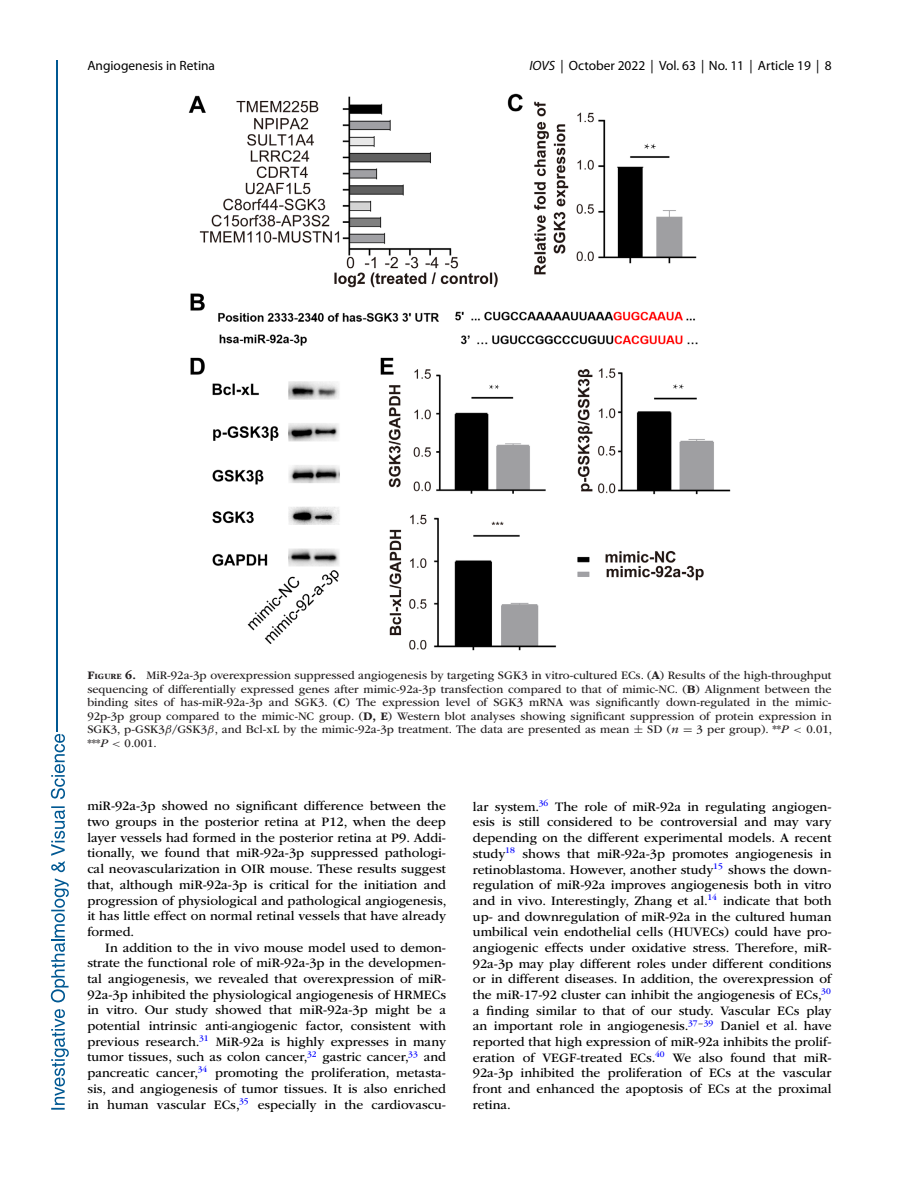
<style>
.page{position:relative;width:918px;height:1188px;background:#fff}
.page>*{position:absolute;margin:0;border:0;box-sizing:border-box;transform-origin:0 0}
.t1{font:13.5px/15.8px "ITC Garamond Std";color:#000;text-align:justify}
.t2{font:13.5px "Myriad Pro";color:#000}
.t3{font:12px/13.5px "ITC Garamond Std";color:#231f20;text-align:justify}
.s1{font-style:italic}
.s2{font-weight:700}
.s3{font-weight:700;font-size:8.4px}
.s4{font-family:"RMTMI"}
.s5{font-family:"MTSY"}
</style>
<div class="page">
<hr style="left:57px;top:60px;width:1px;height:672px;background:#005892">
<svg style="left:51px;top:734px;width:18px;height:376px"></svg>
<img style="left:188px;top:93px;width:543px;height:558px">
<p class="t2" style="left:87px;top:57px;width:129px">Angiogenesis in Retina</p>
<p class="t2" style="left:529px;top:57px;width:304px"><span class="s1">IOVS</span> | October 2022 | Vol. 63 | No. 11 | Article 19 | 8</p>
<p class="t3" style="left:87px;top:670px;width:746px"><span class="s2">F</span><span class="s3">IGURE</span> <span class="s2">6.</span> MiR-92a-3p overexpression suppressed angiogenesis by targeting SGK3 in vitro-cultured ECs. (<span class="s2">A</span>) Results of the high-throughput sequencing of differentially expressed genes after mimic-92a-3p transfection compared to that of mimic-NC. (<span class="s2">B</span>) Alignment between the binding sites of has-miR-92a-3p and SGK3. (<span class="s2">C</span>) The expression level of SGK3 mRNA was significantly down-regulated in the mimic-92p-3p group compared to the mimic-NC group. (<span class="s2">D, E</span>) Western blot analyses showing significant suppression of protein expression in SGK3, p-GSK3<span class="s4">β</span>/GSK3<span class="s4">β</span>, and Bcl-xL by the mimic-92a-3p treatment. The data are presented as mean <span class="s5">±</span> SD (<span class="s1">n</span> <span class="s5">=</span> 3 per group). **<span class="s1">P</span> <span class="s4">&lt;</span> 0.01, ***<span class="s1">P</span> <span class="s4">&lt;</span> 0.001.</p>
<p class="t1" style="left:87px;top:799px;width:361px">miR-92a-3p showed no significant difference between the two groups in the posterior retina at P12, when the deep layer vessels had formed in the posterior retina at P9. Addi&shy;tionally, we found that miR-92a-3p suppressed pathologi&shy;cal neovascularization in OIR mouse. These results suggest that, although miR-92a-3p is critical for the initiation and progression of physiological and pathological angiogenesis, it has little effect on normal retinal vessels that have already formed.</p>
<p class="t1" style="left:87px;top:941px;width:360px;text-indent:18px">In addition to the in vivo mouse model used to demon&shy;strate the functional role of miR-92a-3p in the developmen&shy;tal angiogenesis, we revealed that overexpression of miR-92a-3p inhibited the physiological angiogenesis of HRMECs in vitro. Our study showed that miR-92a-3p might be a potential intrinsic anti-angiogenic factor, consistent with previous research.<sup>31</sup> MiR-92a is highly expresses in many tumor tissues, such as colon cancer,<sup>32</sup> gastric cancer,<sup>33</sup> and pancreatic cancer,<sup>34</sup> promoting the proliferation, metasta&shy;sis, and angiogenesis of tumor tissues. It is also enriched in human vascular ECs,<sup>35</sup> especially in the cardiovascu-</p>
<p class="t1" style="left:473px;top:800px;width:360px">lar system.<sup>36</sup> The role of miR-92a in regulating angiogen&shy;esis is still considered to be controversial and may vary depending on the different experimental models. A recent study<sup>18</sup> shows that miR-92a-3p promotes angiogenesis in retinoblastoma. However, another study<sup>15</sup> shows the down&shy;regulation of miR-92a improves angiogenesis both in vitro and in vivo. Interestingly, Zhang et al.<sup>14</sup> indicate that both up- and downregulation of miR-92a in the cultured human umbilical vein endothelial cells (HUVECs) could have pro&shy;angiogenic effects under oxidative stress. Therefore, miR-92a-3p may play different roles under different conditions or in different diseases. In addition, the overexpression of the miR-17-92 cluster can inhibit the angiogenesis of ECs,<sup>30 </sup>a finding similar to that of our study. Vascular ECs play an important role in angiogenesis.<sup>37</sup><sup>–</sup><sup>39</sup> Daniel et al. have reported that high expression of miR-92a inhibits the prolif&shy;eration of VEGF-treated ECs.<sup>40</sup> We also found that miR-92a-3p inhibited the proliferation of ECs at the vascular front and enhanced the apoptosis of ECs at the proximal retina.</p>
</div>
